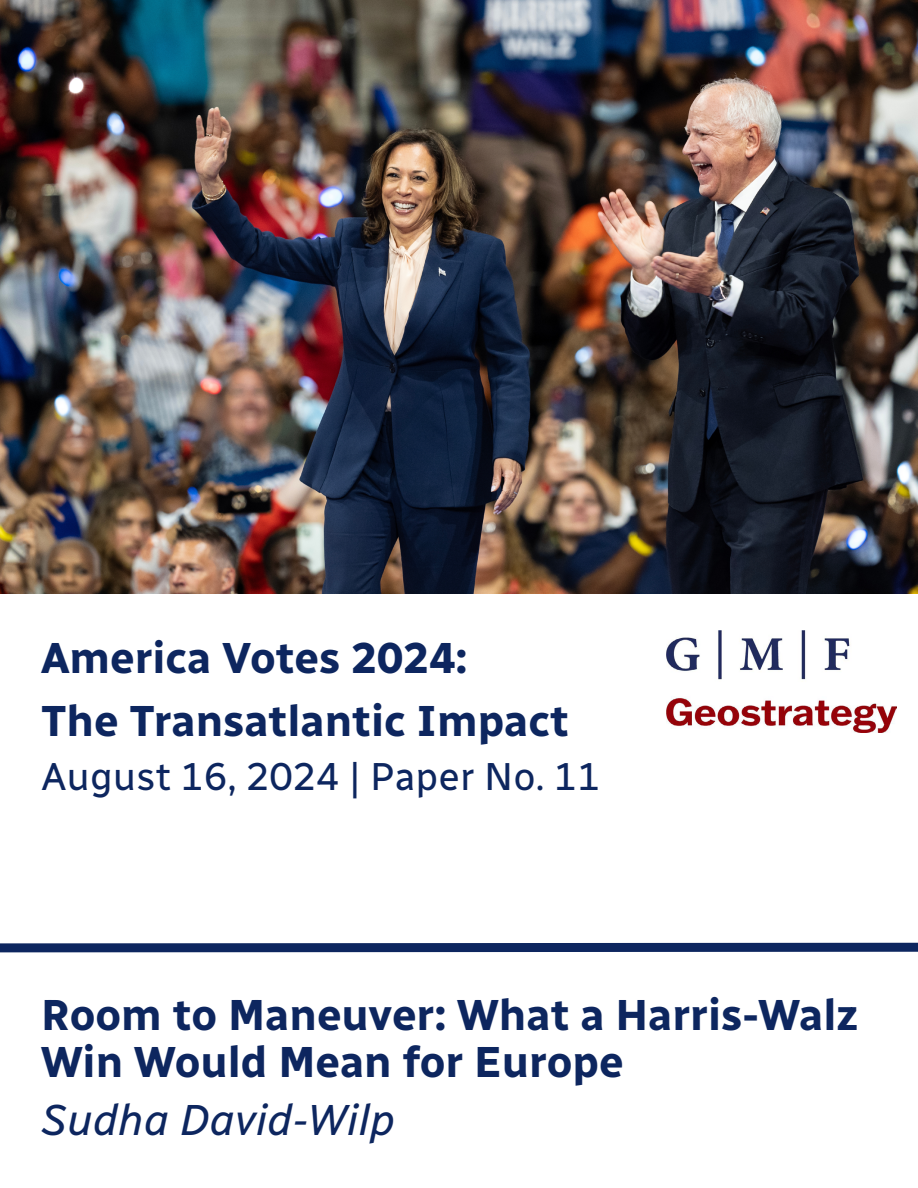
<style>
.page{position:relative;width:918px;height:1188px;background:#fff}
.page>*{position:absolute;margin:0;border:0;box-sizing:border-box;transform-origin:0 0}
.t1{font:700 43.5px/63px "Radio Canada";color:#0d265f}
.t2{font:italic 43.5px "Radio Canada";color:#0d265f}
.t3{font:39px "Radio Canada";color:#0d265f}
</style>
<div class="page">
<img style="left:0;top:0;width:918px;height:594px">
<img style="left:666px;top:630px;width:231px;height:102px">
<svg style="left:0;top:942px;width:918px;height:11px;background:#384d7b"></svg>
<p class="t1" style="left:41px;top:623px;width:529px">America Votes 2024:<br>The Transatlantic Impact</p>
<p class="t3" style="left:41px;top:745px;width:561px">August 16, 2024 | Paper No. 11</p>
<p class="t1" style="left:41px;top:988px;width:819px;line-height:46.5px">Room to Maneuver: What a Harris-Walz<br>Win Would Mean for Europe</p>
<p class="t2" style="left:41px;top:1086px;width:356px">Sudha David-Wilp</p>
</div>
